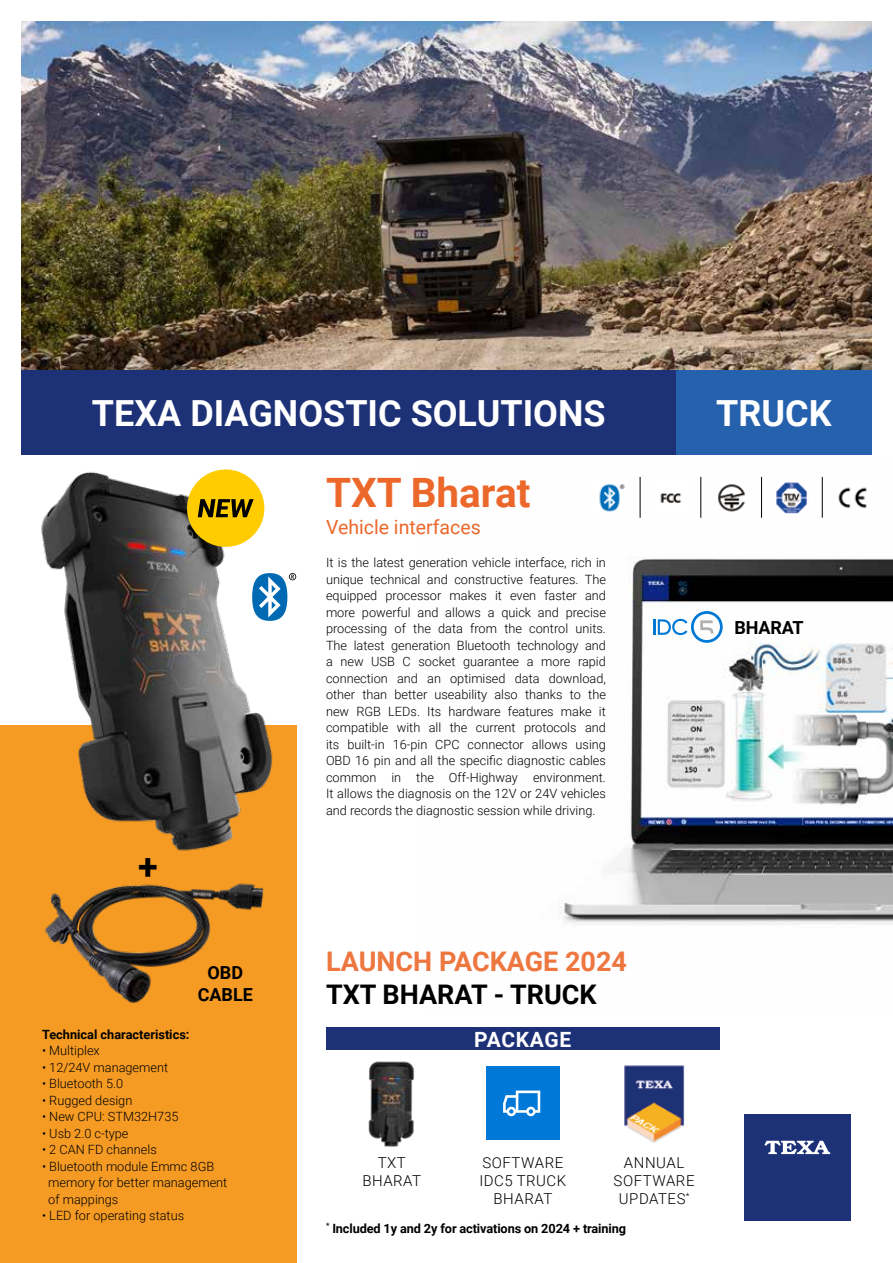
<style>
.page{position:relative;width:893px;height:1263px;background:#fff}
.page>*{position:absolute;margin:0;border:0;box-sizing:border-box;transform-origin:0 0}
.t1{font:700 40.5px "Roboto";color:#ec672a}
.t2{font:700 36px "Roboto";color:#fff}
.t3{font:700 36px "Roboto";color:#000}
.t4{font:700 27px "Roboto";color:#ee763f}
.t5{font:700 27px "Roboto";color:#000}
.t6{font:700 21px "Roboto";letter-spacing:.03em;color:#fff}
.t7{font:19.5px "Roboto";color:#ec672a}
.t8{font:700 18px/21.6px "Roboto";color:#000;text-align:center}
.t9{font:300 15px/18px "Roboto";letter-spacing:.035em;color:#000;text-align:center}
.t10{font:300 12.75px/16.5px "Roboto";color:#000;text-align:justify}
.t11{font:700 12.75px "Roboto";letter-spacing:-.01em;color:#000}
</style>
<div class="page">
<img style="left:558px;top:476px;width:335px;height:448px">
<svg style="left:653px;top:611px;width:70px;height:32px"></svg>
<img style="left:21px;top:22px;width:851px;height:348px">
<div style="left:0;top:725px;width:296px;height:538px;background:#f59b24"></div>
<div style="left:744px;top:1114px;width:106px;height:106px;background:#1d3176"></div>
<svg style="left:764px;top:1141px;width:66px;height:13px"></svg>
<div style="left:21px;top:370px;width:851px;height:85px;background:#1d3176"></div>
<div style="left:676px;top:370px;width:196px;height:85px;background:#2561ac"></div>
<img style="left:41px;top:472px;width:256px;height:464px">
<div style="left:187px;top:469px;width:77px;height:78px;background:#fc0;border-radius:50%"></div>
<svg style="left:198px;top:499px;width:56px;height:18px"></svg>
<svg style="left:252px;top:573px;width:44px;height:48px"></svg>
<div style="left:326px;top:1027px;width:394px;height:23px;background:#1d3176"></div>
<img style="left:368px;top:1061px;width:46px;height:86px">
<div style="left:486px;top:1066px;width:74px;height:74px;background:#0078d7"></div>
<svg style="left:503px;top:1090px;width:37px;height:26px"></svg>
<img style="left:624px;top:1065px;width:61px;height:78px">
<hr style="left:640px;top:477px;width:1px;height:41px;background:#000">
<hr style="left:701px;top:477px;width:1px;height:41px;background:#000">
<hr style="left:761px;top:477px;width:1px;height:41px;background:#000">
<hr style="left:822px;top:477px;width:1px;height:41px;background:#000">
<img style="left:593px;top:480px;width:34px;height:34px">
<img style="left:653px;top:480px;width:34px;height:34px">
<img style="left:714px;top:480px;width:34px;height:34px">
<img style="left:775px;top:480px;width:34px;height:34px">
<img style="left:836px;top:480px;width:34px;height:34px">
<img style="left:41px;top:876px;width:233px;height:128px">
<h2 class="t2" style="left:92px;top:388px;width:515px">TEXA DIAGNOSTIC SOLUTIONS</h2>
<h2 class="t2" style="left:716px;top:388px;width:117px">TRUCK</h2>
<h2 class="t3" style="left:138px;top:840px;width:21px">+</h2>
<h3 class="t8" style="left:198px;top:961px;width:57px">OBD<br>CABLE</h3>
<p class="t11" style="left:42px;top:1025px;width:149px">Technical characteristics:</p>
<p class="t10" style="left:42px;top:1042px;width:59px">• Multiplex</p>
<p class="t10" style="left:42px;top:1059px;width:128px">• 12/24V management</p>
<p class="t10" style="left:42px;top:1075px;width:83px">• Bluetooth 5.0</p>
<p class="t10" style="left:42px;top:1092px;width:92px">• Rugged design</p>
<p class="t10" style="left:42px;top:1108px;width:138px">• New CPU: STM32H735</p>
<p class="t10" style="left:42px;top:1125px;width:88px">• Usb 2.0 c-type</p>
<p class="t10" style="left:42px;top:1141px;width:116px">• 2 CAN FD channels</p>
<p class="t10" style="left:48px;top:1158px;width:181px;text-align:left;text-indent:-6px">• Bluetooth module Emmc 8GB memory for better management of mappings</p>
<p class="t10" style="left:42px;top:1207px;width:144px">• LED for operating status</p>
<h1 class="t1" style="left:326px;top:464px;width:206px">TXT Bharat</h1>
<h3 class="t7" style="left:326px;top:513px;width:156px">Vehicle interfaces</h3>
<p class="t10" style="left:326px;top:554px;width:281px">It is the latest generation vehicle interface, rich in unique technical and constructive features. The equipped processor makes it even faster and more powerful and allows a quick and precise processing of the data from the control units.<br>The latest generation Bluetooth technology and a new USB C socket guarantee a more rapid connection and an optimised data download, other than better useability also thanks to the new RGB LEDs. Its hardware features make it compatible with all the current protocols and its built-in 16-pin CPC connector allows using OBD 16 pin and all the specific diagnostic cables common in the Off-Highway environment.<br>It allows the diagnosis on the 12V or 24V vehicles and records the diagnostic session while driving.</p>
<h3 class="t8" style="left:734px;top:616px;width:71px">BHARAT</h3>
<h3 class="t4" style="left:326px;top:943px;width:303px">LAUNCH PACKAGE 2024</h3>
<h3 class="t5" style="left:326px;top:975px;width:272px">TXT BHARAT - TRUCK</h3>
<h3 class="t6" style="left:474px;top:1024px;width:99px">PACKAGE</h3>
<p class="t9" style="left:362px;top:1153px;width:60px">TXT<br>BHARAT</p>
<p class="t9" style="left:479px;top:1153px;width:88px">SOFTWARE<br>IDC5 TRUCK<br>BHARAT</p>
<p class="t9" style="left:614px;top:1153px;width:82px">ANNUAL<br>SOFTWARE<br>UPDATES<sup>*</sup></p>
<p class="t11" style="left:326px;top:1219px;width:301px"><sup>*</sup> Included 1y and 2y for activations on 2024 + training</p>
</div>
